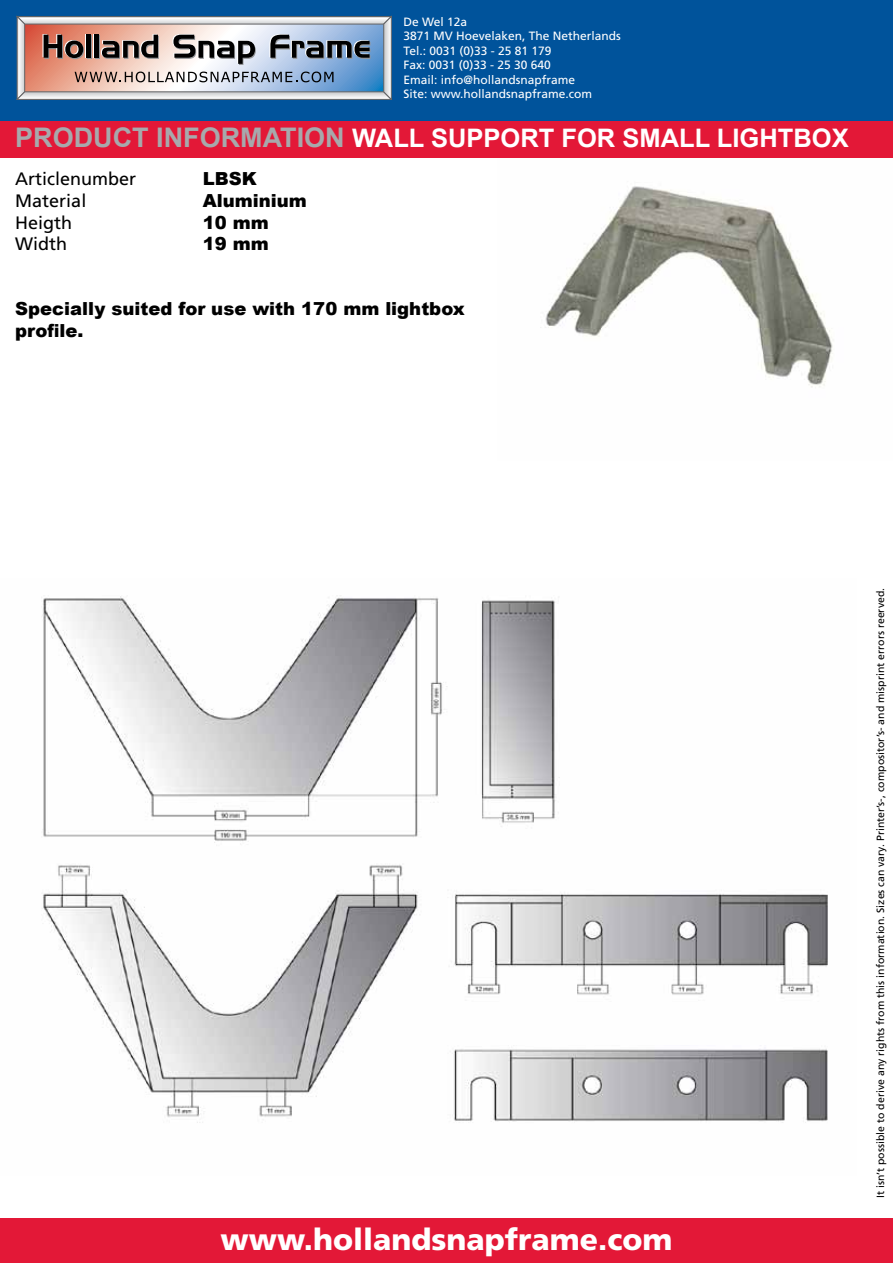
<style>
.page{position:relative;width:893px;height:1263px;background:#fff}
.page>*{position:absolute;margin:0;border:0;box-sizing:border-box;transform-origin:0 0}
.t1{font:900 30px "Frutiger";color:#fff}
.t2{font:700 25.5px "Arial";color:#fff}
.t3{font:900 18px/21.6px "Arial";color:#000}
.t4{font:18px "Frutiger";color:#000}
.t5{font:12px/14.4px "Frutiger";color:#fff}
.t6{font:10.5px "Frutiger";color:#000}
.s1{font-size:27px;color:#a7a9ac}
</style>
<div class="page">
<img style="left:540px;top:186px;width:293px;height:201px">
<div style="left:1px;top:54px;width:892px;height:104px;background:#e31837"></div>
<div style="left:1px;top:0;width:892px;height:120px;background:#00539b"></div>
<svg style="left:17px;top:16px;width:375px;height:84px;background:#b1aaaf"></svg>
<div style="left:0;top:1218px;width:893px;height:45px;background:#e31837"></div>
<img style="left:42px;top:595px;width:786px;height:528px">
<p class="t5" style="left:404px;top:14px;width:219px">De Wel 12a<br>3871 MV Hoevelaken, The Netherlands<br>Tel.: 0031 (0)33 - 25 81 179<br>Fax: 0031 (0)33 - 25 30 640<br>Email: info@hollandsnapframe<br>Site: www.hollandsnapframe.com</p>
<h2 class="t2" style="left:15px;top:121px;width:835px"><span class="s1">PRODUCT INFORMATION</span> WALL SUPPORT FOR SMALL LIGHTBOX</h2>
<h3 class="t4" style="left:15px;top:169px;width:123px">Articlenumber</h3>
<h3 class="t3" style="left:203px;top:168px;width:55px">LBSK</h3>
<h3 class="t4" style="left:15px;top:190px;width:73px">Material</h3>
<h3 class="t3" style="left:203px;top:190px;width:106px">Aluminium</h3>
<h3 class="t4" style="left:15px;top:212px;width:59px">Heigth</h3>
<h3 class="t3" style="left:203px;top:212px;width:68px">10 mm</h3>
<h3 class="t4" style="left:15px;top:233px;width:54px">Width</h3>
<h3 class="t3" style="left:203px;top:233px;width:68px">19 mm</h3>
<h3 class="t3" style="left:15px;top:298px;width:451px">Specially suited for use with 170 mm lightbox profile.</h3>
<h1 class="t1" style="left:221px;top:1222px;width:453px">www.hollandsnapframe.com</h1>
<p class="t6" style="left:874px;top:1198px;width:611px;rotate:-90deg">It isn’t possible to derive any rights from this information. Sizes can vary. Printer’s-, compositor’s- and misprint errors reerved.</p>
</div>
